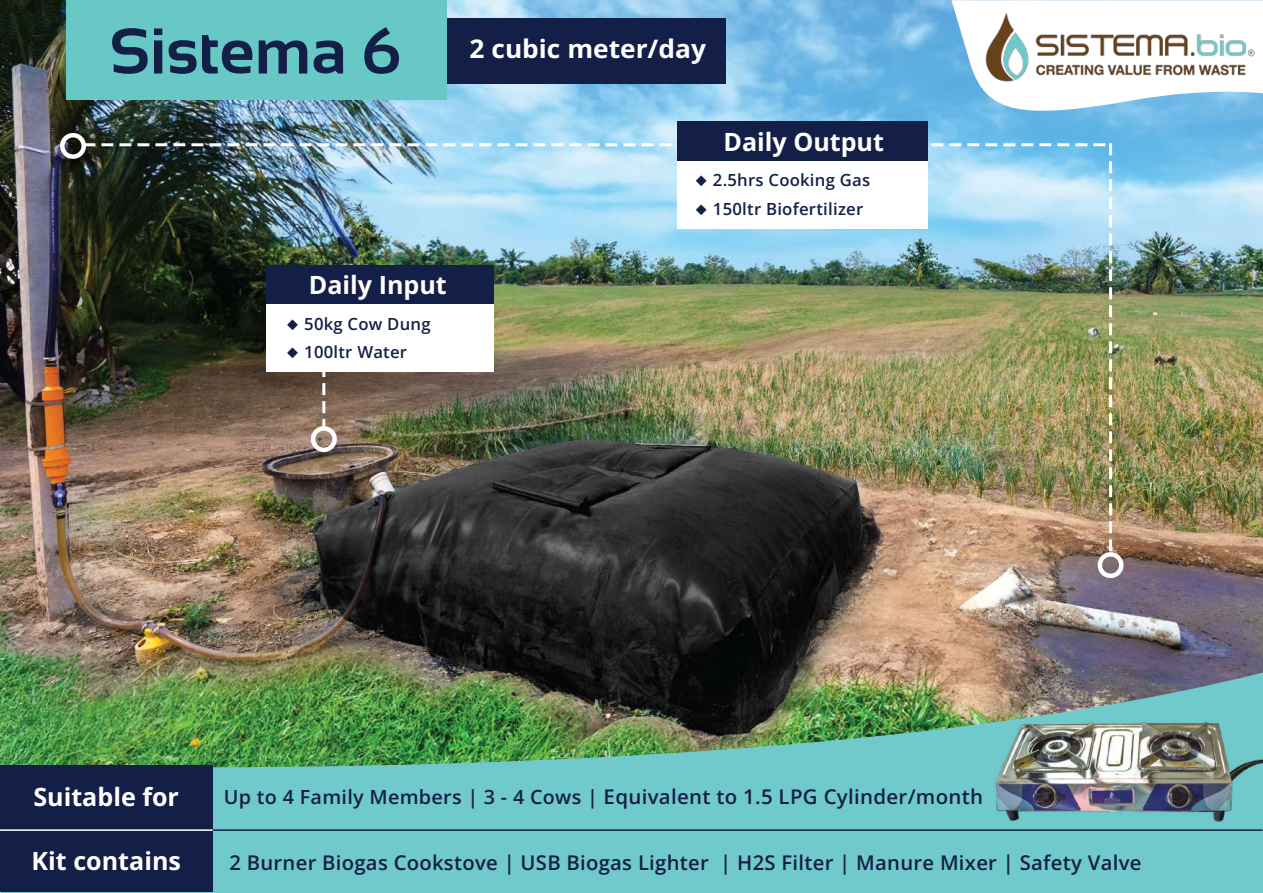
<style>
.page{position:relative;width:1263px;height:893px;background:#fff}
.page>*{position:absolute;margin:0;border:0;box-sizing:border-box;transform-origin:0 0}
.t1{font:700 64.5px "Sansation";color:#141f48}
.t2{font:700 25.5px "Open Sans";color:#fff}
.t3{font:700 25.05px "Open Sans";color:#fff}
.t4{font:600 20.25px "Open Sans";letter-spacing:.015em;color:#141f48}
.t5{font:600 16.8px "Open Sans";letter-spacing:.015em;color:#142247}
.t6{font:600 16.65px "Open Sans";letter-spacing:.015em;color:#142247}
.s1{font-family:"Montserrat";font-weight:300;font-size:19.5px;color:#141f48}
.s2{font-size:16.65px}
.s3{font-size:19.5px}
</style>
<div class="page">
<img style="left:0;top:0;width:1262px;height:672px">
<img style="left:0;top:672px;width:1263px;height:221px">
<div style="left:447px;top:18px;width:279px;height:65px;background:#141f48"></div>
<div style="left:677px;top:121px;width:251px;height:40px;background:#141f48"></div>
<div style="left:677px;top:161px;width:251px;height:68px;background:#fff"></div>
<div style="left:67px;top:0;width:380px;height:100px;background:#68c8c6"></div>
<div style="left:1097px;top:552px;width:26px;height:26px;border:4px solid #fff;border-radius:50%"></div>
<div style="left:60px;top:133px;width:26px;height:26px;border:4px solid #fff;border-radius:50%"></div>
<div style="left:311px;top:426px;width:26px;height:26px;border:4px solid #fff;border-radius:50%"></div>
<div style="left:0;top:829px;width:213px;height:63px;background:#141f48"></div>
<div style="left:266px;top:265px;width:228px;height:98px;background:#141f48"></div>
<div style="left:266px;top:304px;width:228px;height:68px;background:#fff"></div>
<div style="left:0;top:765px;width:213px;height:65px;background:#141f48"></div>
<svg style="left:85px;top:143px;width:586px;height:3px"></svg>
<img style="left:933px;top:143px;width:179px;height:411px">
<svg style="left:322px;top:372px;width:3px;height:53px"></svg>
<hr style="left:213px;top:829px;width:1049px;height:2px;background:#141f48">
<hr style="left:0;top:829px;width:213px;height:2px;background:#fff">
<img style="left:988px;top:701px;width:275px;height:145px">
<svg style="left:951px;top:0;width:312px;height:120px"></svg>
<img style="left:985px;top:2px;width:278px;height:87px">
<h1 class="t1" style="left:110px;top:15px;width:292px">Sistema 6</h1>
<p class="t3" style="left:309px;top:267px;width:139px">Daily Input</p>
<p class="t6" style="left:287px;top:312px;width:145px"><span class="s1">◆</span> 50kg Cow Dung</p>
<p class="t6" style="left:287px;top:341px;width:122px"><span class="s1">◆</span> 100ltr Water</p>
<p class="t2" style="left:470px;top:30px;width:238px">2 cubic meter/day</p>
<p class="t3" style="left:723px;top:124px;width:162px">Daily Output</p>
<p class="t6" style="left:696px;top:169px;width:176px"><span class="s1">◆</span> 2.5hrs Cooking Gas</p>
<p class="t5" style="left:696px;top:197px;width:169px"><span class="s1">◆</span> <span class="s2">150ltr</span> Biofertilizer</p>
<p class="t3" style="left:33px;top:779px;width:147px">Suitable for</p>
<p class="t3" style="left:32px;top:843px;width:151px">Kit contains</p>
<p class="t4" style="left:224px;top:783px;width:761px"><span class="s3">Up to 4 Family Members | 3 - 4 Cows |</span> Equivalent to 1.5 LPG Cylinder/month</p>
<p class="t4" style="left:229px;top:849px;width:913px">2 Burner Biogas Cookstove | USB Biogas Lighter | H2S Filter | Manure Mixer | Safety Valve</p>
</div>
